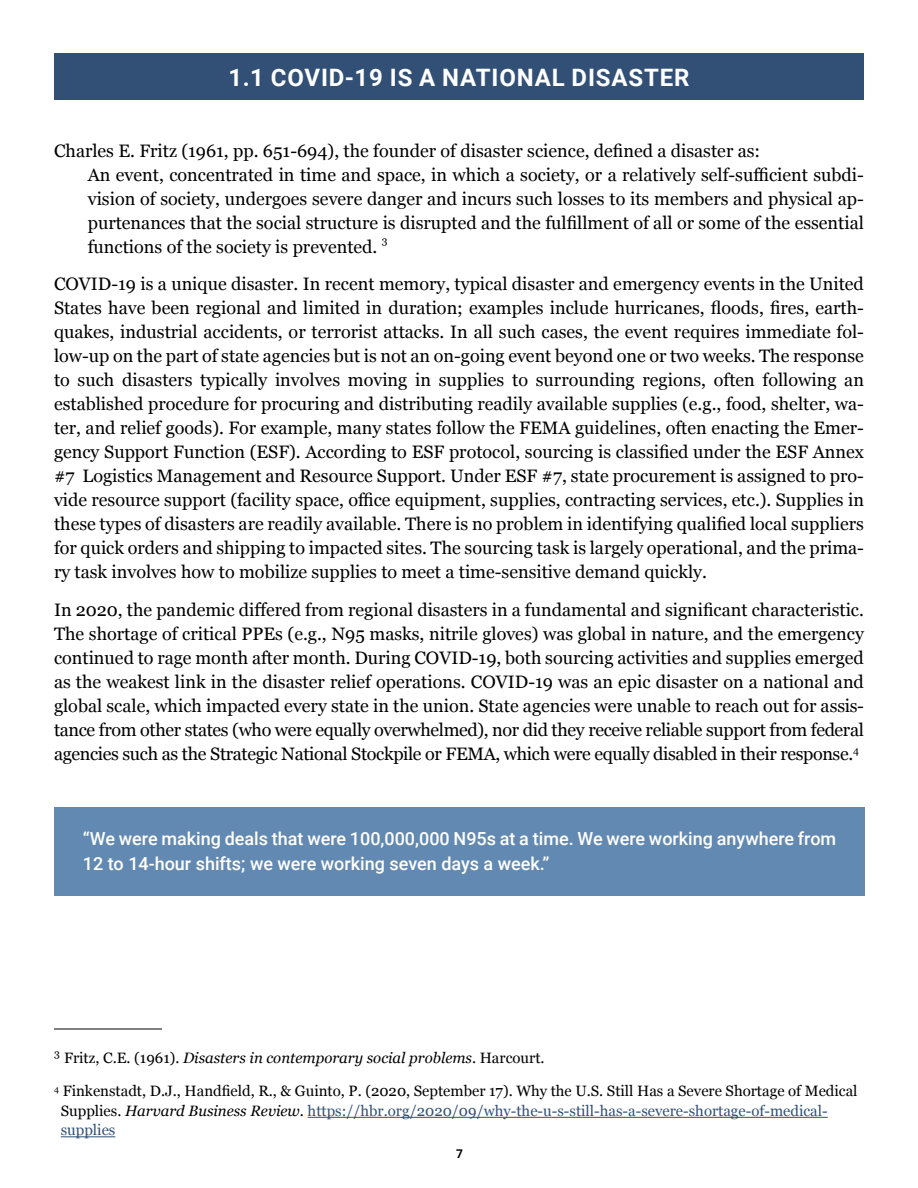
<style>
.page{position:relative;width:918px;height:1188px;background:#fff}
.page>*{position:absolute;margin:0;border:0;box-sizing:border-box;transform-origin:0 0}
.t1{font:700 24px "Roboto";letter-spacing:.035em;color:#fff}
.t2{font:18px/24px "Georgia";color:#000;text-align:justify}
.t3{font:500 18px/25.5px "Roboto";color:#fff}
.t4{font:15px/19.5px "Georgia";color:#000}
.t5{font:italic 15px "Georgia";color:#000}
.t6{font:700 12px "Roboto";color:#000}
.t7{font:10.5px "Georgia";color:#000}
.s1{font-style:normal}
.s2{font-style:italic}
.s3{color:#325075}
</style>
<div class="page">
<div style="left:54px;top:53px;width:810px;height:47px;background:#325075"></div>
<hr style="left:54px;top:1029px;width:108px;height:1px;background:#000">
<hr style="left:308px;top:1117px;width:520px;height:1px;background:#325075">
<hr style="left:61px;top:1136px;width:54px;height:1px;background:#325075">
<div style="left:55px;top:808px;width:810px;height:88px;background:#6289b1"></div>
<h1 class="t1" style="left:229px;top:60px;width:462px">1.1 COVID-19 IS A NATIONAL DISASTER</h1>
<p class="t2" style="left:88px;top:138px;width:778px;text-align:left;text-indent:-34px">Charles E. Fritz (1961, pp. 651-694), the founder of disaster science, defined a disaster as:<br>An event, concentrated in time and space, in which a society, or a relatively self-sufficient subdi&shy;vision of society, undergoes severe danger and incurs such losses to its members and physical ap&shy;purtenances that the social structure is disrupted and the fulfillment of all or some of the essential functions of the society is prevented.</p>
<p class="t7" style="left:382px;top:232px;width:7px">3</p>
<p class="t2" style="left:54px;top:271px;width:812px">COVID-19 is a unique disaster. In recent memory, typical disaster and emergency events in the United States have been regional and limited in duration; examples include hurricanes, floods, fires, earth&shy;quakes, industrial accidents, or terrorist attacks. In all such cases, the event requires immediate fol&shy;low-up on the part of state agencies but is not an on-going event beyond one or two weeks. The response to such disasters typically involves moving in supplies to surrounding regions, often following an established procedure for procuring and distributing readily available supplies (e.g., food, shelter, wa&shy;ter, and relief goods). For example, many states follow the FEMA guidelines, often enacting the Emer&shy;gency Support Function (ESF). According to ESF protocol, sourcing is classified under the ESF Annex #7 Logistics Management and Resource Support. Under ESF #7, state procurement is assigned to pro&shy;vide resource support (facility space, office equipment, supplies, contracting services, etc.). Supplies in these types of disasters are readily available. There is no problem in identifying qualified local suppliers for quick orders and shipping to impacted sites. The sourcing task is largely operational, and the prima&shy;ry task involves how to mobilize supplies to meet a time-sensitive demand quickly.</p>
<p class="t2" style="left:54px;top:597px;width:811px">In 2020, the pandemic differed from regional disasters in a fundamental and significant characteristic.<br>The shortage of critical PPEs (e.g., N95 masks, nitrile gloves) was global in nature, and the emergency continued to rage month after month. During COVID-19, both sourcing activities and supplies emerged as the weakest link in the disaster relief operations. COVID-19 was an epic disaster on a national and global scale, which impacted every state in the union. State agencies were unable to reach out for assis&shy;tance from other states (who were equally overwhelmed), nor did they receive reliable support from federal agencies such as the Strategic National Stockpile or FEMA, which were equally disabled in their response.<sup>4</sup></p>
<p class="t3" style="left:83px;top:825px;width:755px">“We were making deals that were 100,000,000 N95s at a time. We were working anywhere from<br>12 to 14-hour shifts; we were working seven days a week.”</p>
<p class="t5" style="left:54px;top:1047px;width:492px"><sup>3</sup> <span class="s1">Fritz, C.E. (1961).</span> Disasters in contemporary social problems<span class="s1">. Harcourt.</span></p>
<p class="t4" style="left:61px;top:1081px;width:798px;text-indent:-7px"><sup>4</sup> Finkenstadt, D.J., Handfield, R., &amp; Guinto, P. (2020, September 17). Why the U.S. Still Has a Severe Shortage of Medical<br>Supplies. <span class="s2">Harvard Business Review</span>. <span class="s3">https://hbr.org/2020/09/why-the-u-s-still-has-a-severe-shortage-of-medical&shy;supplies</span></p>
<p class="t6" style="left:456px;top:1145px;width:8px">7</p>
</div>
